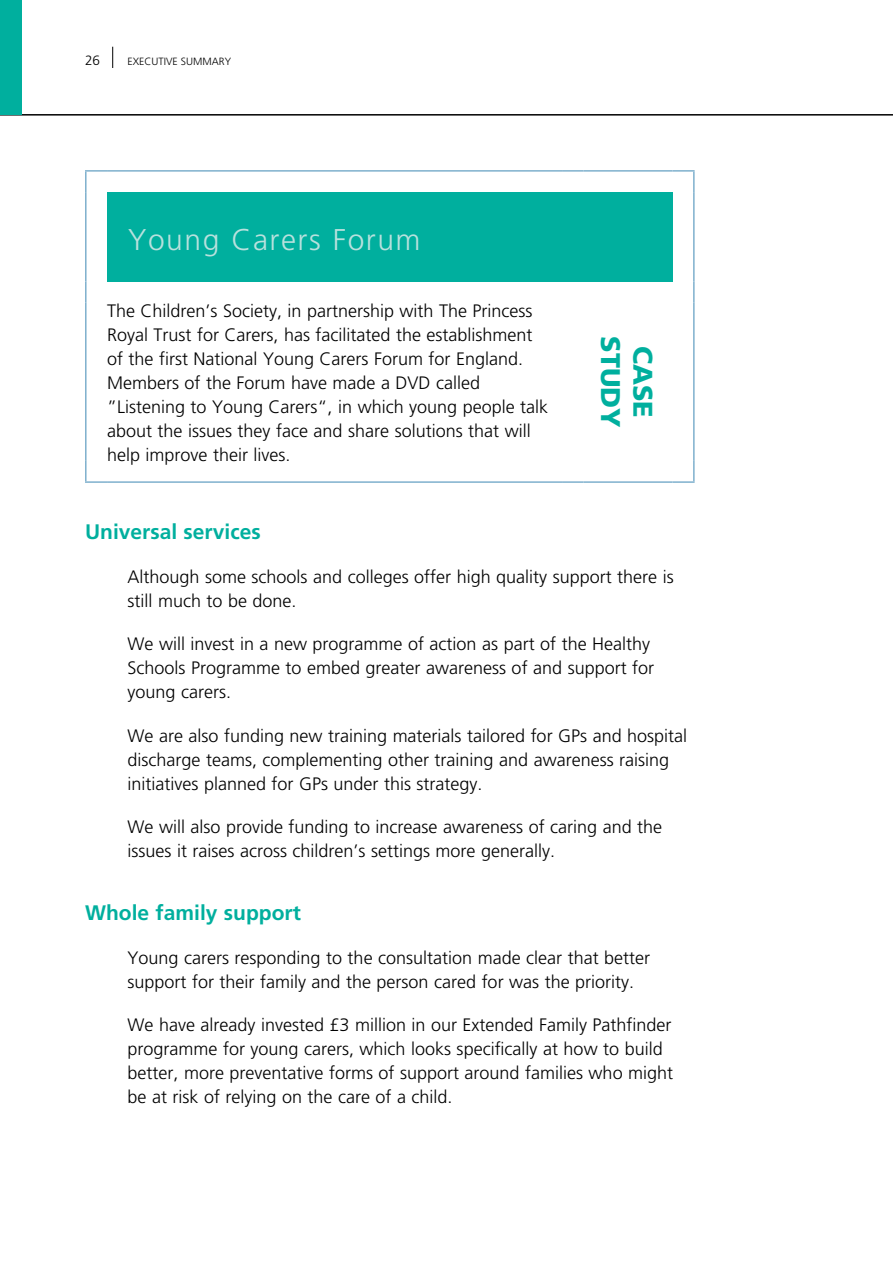
<style>
.page{position:relative;width:893px;height:1263px;background:#fff}
.page>*{position:absolute;margin:0;border:0;box-sizing:border-box;transform-origin:0 0}
.t1{font:300 30px "Frutiger";letter-spacing:.05em;color:#b8e1dd}
.t2{font:900 27px/32.4px "Frutiger";color:#00af9e;text-align:center}
.t3{font:700 21px "Frutiger";color:#00af9e}
.t4{font:300 18px/24px "Frutiger";color:#000}
.t5{font:300 13.5px "Frutiger";color:#000}
.t6{font:300 10.5px "Frutiger";color:#000}
</style>
<div class="page">
<svg style="left:112px;top:47px;width:1px;height:21px"></svg>
<hr style="left:0;top:114px;width:893px;height:2px;background:#000">
<div style="left:107px;top:192px;width:566px;height:89px;background:#00af9e"></div>
<hr style="left:85px;top:172px;width:2px;height:20px;background:#7eb0cd">
<hr style="left:85px;top:170px;width:22px;height:2px;background:#7eb0cd">
<hr style="left:107px;top:170px;width:455px;height:2px;background:#7eb0cd">
<hr style="left:562px;top:170px;width:21px;height:2px;background:#7eb0cd">
<hr style="left:583px;top:170px;width:90px;height:2px;background:#7eb0cd">
<hr style="left:673px;top:170px;width:22px;height:2px;background:#7eb0cd">
<hr style="left:693px;top:172px;width:2px;height:20px;background:#7eb0cd">
<hr style="left:85px;top:192px;width:2px;height:89px;background:#7eb0cd">
<hr style="left:85px;top:281px;width:2px;height:22px;background:#7eb0cd">
<hr style="left:85px;top:303px;width:2px;height:158px;background:#7eb0cd">
<hr style="left:85px;top:461px;width:2px;height:20px;background:#7eb0cd">
<hr style="left:693px;top:192px;width:2px;height:89px;background:#7eb0cd">
<hr style="left:693px;top:281px;width:2px;height:22px;background:#7eb0cd">
<hr style="left:693px;top:303px;width:2px;height:158px;background:#7eb0cd">
<hr style="left:693px;top:461px;width:2px;height:20px;background:#7eb0cd">
<hr style="left:85px;top:481px;width:22px;height:2px;background:#7eb0cd">
<hr style="left:107px;top:481px;width:455px;height:2px;background:#7eb0cd">
<hr style="left:562px;top:481px;width:21px;height:2px;background:#7eb0cd">
<hr style="left:583px;top:481px;width:90px;height:2px;background:#7eb0cd">
<hr style="left:673px;top:481px;width:22px;height:2px;background:#7eb0cd">
<div style="left:0;top:0;width:21px;height:115px;background:#00af9e"></div>
<p class="t5" style="left:85px;top:53px;width:17px">26</p>
<p class="t6" style="left:128px;top:56px;width:105px">exeCutive summary</p>
<h3 class="t1" style="left:128px;top:223px;width:294px">young Carers forum</h3>
<p class="t4" style="left:107px;top:299px;width:443px">the Children’s society, in partnership with the Princess royal trust for Carers, has facilitated the establishment of the first national young Carers forum for england. members of the forum have made a dvd called ”listening to young Carers“, in which young people talk about the issues they face and share solutions that will help improve their lives.</p>
<h2 class="t2" style="left:660px;top:336px;width:93px;rotate:90deg">CASE<br>STUDY</h2>
<h3 class="t3" style="left:85px;top:519px;width:177px">Universal services</h3>
<p class="t4" style="left:128px;top:564px;width:548px">although some schools and colleges offer high quality support there is still much to be done.</p>
<p class="t4" style="left:128px;top:632px;width:528px">We will invest in a new programme of action as part of the healthy schools Programme to embed greater awareness of and support for young carers.</p>
<p class="t4" style="left:128px;top:723px;width:561px">We are also funding new training materials tailored for GPs and hospital discharge teams, complementing other training and awareness raising initiatives planned for GPs under this strategy.</p>
<p class="t4" style="left:128px;top:815px;width:536px">We will also provide funding to increase awareness of caring and the issues it raises across children’s settings more generally.</p>
<h3 class="t3" style="left:85px;top:900px;width:217px">Whole family support</h3>
<p class="t4" style="left:128px;top:945px;width:524px">young carers responding to the consultation made clear that better support for their family and the person cared for was the priority.</p>
<p class="t4" style="left:128px;top:1013px;width:547px">We have already invested £3 million in our extended family Pathfinder programme for young carers, which looks specifically at how to build better, more preventative forms of support around families who might be at risk of relying on the care of a child.</p>
</div>
